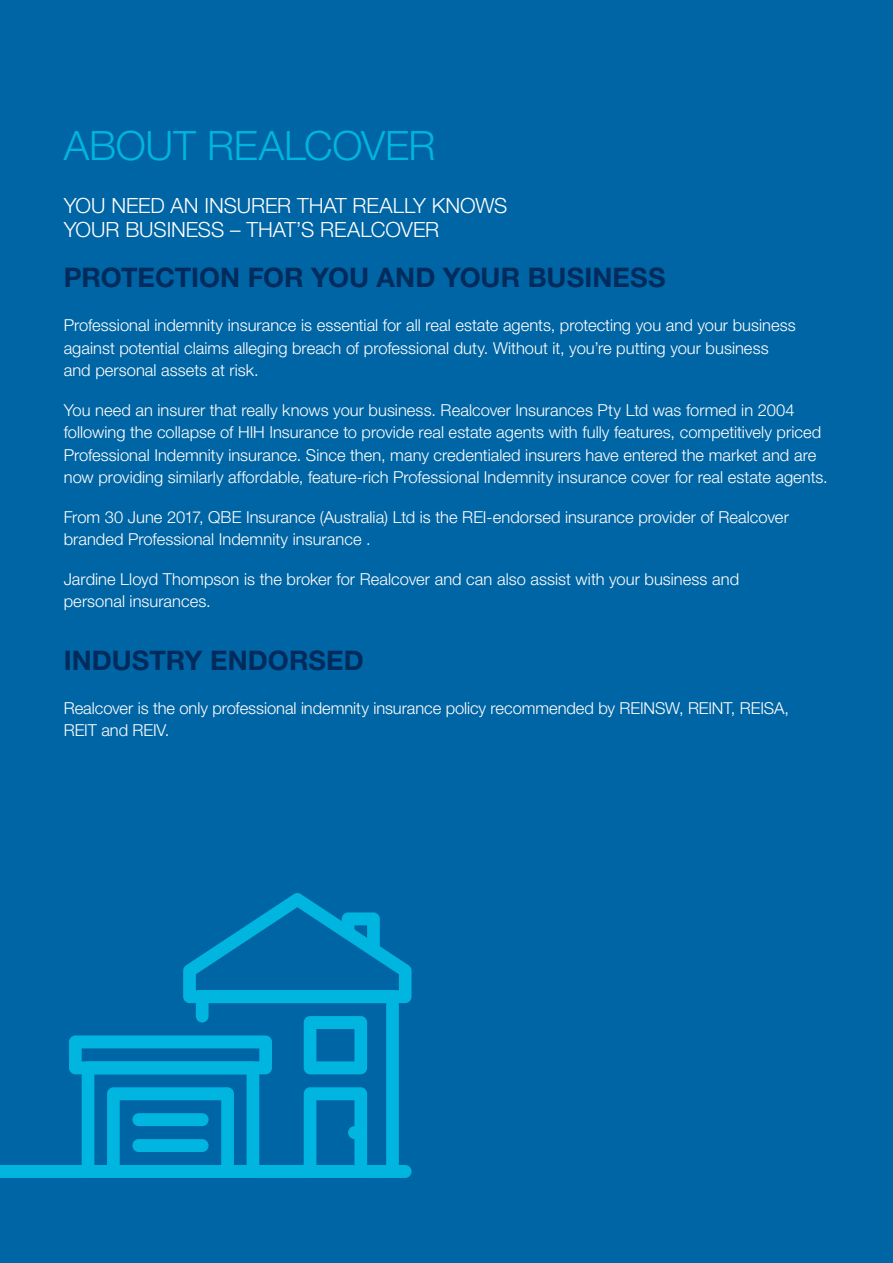
<style>
.page{position:relative;width:893px;height:1263px;background:#0065a4}
.page>*{position:absolute;margin:0;border:0;box-sizing:border-box;transform-origin:0 0}
.t1{font:300 40.5px "Helvetica Neue";letter-spacing:-.005em;color:#00b5df}
.t2{font:700 27px "Helvetica Neue";color:#002b5c}
.t3{font:300 21px/24px "Helvetica Neue";letter-spacing:-.005em;color:#fff}
.t4{font:300 16.5px/22.5px "Helvetica Neue";color:#fff}
</style>
<div class="page">
<svg style="left:0;top:893px;width:412px;height:285px"></svg>
<div style="left:348px;top:1126px;width:19px;height:13px;background:#00b5df;border-radius:6px"></div>
<h1 class="t1" style="left:64px;top:120px;width:373px">ABOUT REALCOVER</h1>
<p class="t3" style="left:64px;top:193px;width:445px">YOU NEED AN INSURER THAT REALLY KNOWS<br>YOUR BUSINESS – THAT’S REALCOVER</p>
<h2 class="t2" style="left:64px;top:261px;width:603px">PROTECTION FOR YOU AND YOUR BUSINESS</h2>
<p class="t4" style="left:64px;top:314px;width:733px">Professional indemnity insurance is essential for all real estate agents, protecting you and your business against potential claims alleging breach of professional duty. Without it, you’re putting your business and personal assets at risk.</p>
<p class="t4" style="left:64px;top:398px;width:765px">You need an insurer that really knows your business. Realcover Insurances Pty Ltd was formed in 2004 following the collapse of HIH Insurance to provide real estate agents with fully features, competitively priced Professional Indemnity insurance. Since then, many credentialed insurers have entered the market and are now providing similarly affordable, feature-rich Professional Indemnity insurance cover for real estate agents.</p>
<p class="t4" style="left:64px;top:505px;width:727px">From 30 June 2017, QBE Insurance (Australia) Ltd is the REI-endorsed insurance provider of Realcover branded Professional Indemnity insurance .</p>
<p class="t4" style="left:64px;top:567px;width:677px">Jardine Lloyd Thompson is the broker for Realcover and can also assist with your business and personal insurances.</p>
<h2 class="t2" style="left:64px;top:644px;width:302px">INDUSTRY ENDORSED</h2>
<p class="t4" style="left:64px;top:696px;width:727px">Realcover is the only professional indemnity insurance policy recommended by REINSW, REINT, REISA,<br>REIT and REIV.</p>
</div>
